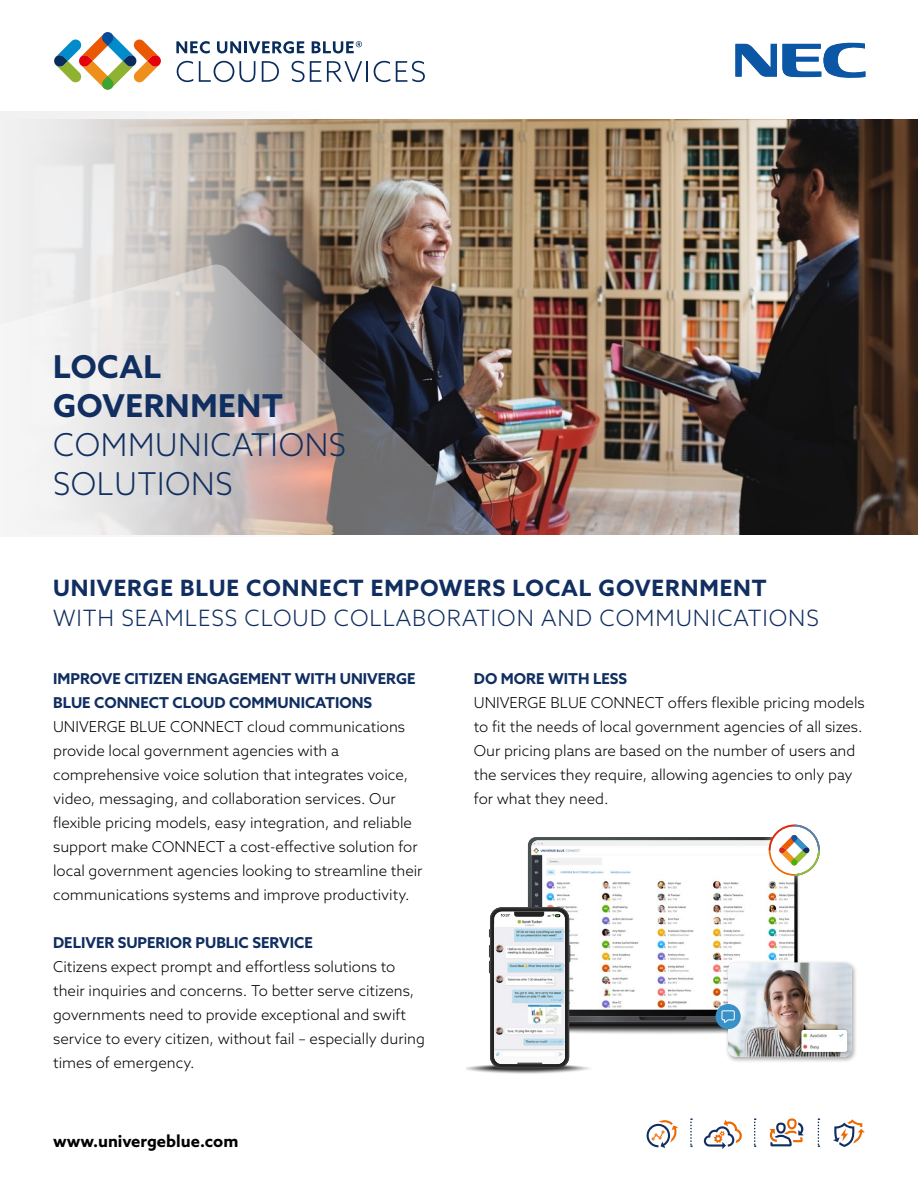
<style>
.page{position:relative;width:918px;height:1188px;background:#fff}
.page>*{position:absolute;margin:0;border:0;box-sizing:border-box;transform-origin:0 0}
.t1{font:300 31.5px/39px "Azo Sans";letter-spacing:.02em;color:#102e60}
.t2{font:700 31.5px/39px "Azo Sans";letter-spacing:.02em;color:#102e60}
.t3{font:300 22.5px "Azo Sans";letter-spacing:.04em;color:#102e60}
.t4{font:700 22.5px "Azo Sans";letter-spacing:.04em;color:#102e60}
.t5{font:700 16.5px "Azo Sans";color:#000}
.t6{font:300 15px/24px "Azo Sans";color:#000}
.t7{font:700 15px/24px "Azo Sans";color:#102e60}
</style>
<div class="page">
<img style="left:332px;top:119px;width:586px;height:415px">
<svg style="left:0;top:111px;width:332px;height:153px"></svg>
<img style="left:0;top:264px;width:551px;height:271px">
<svg style="left:647px;top:1120px;width:31px;height:28px"></svg>
<svg style="left:769px;top:1118px;width:35px;height:28px"></svg>
<svg style="left:704px;top:1120px;width:38px;height:29px"></svg>
<svg style="left:833px;top:1119px;width:32px;height:28px"></svg>
<svg style="left:818px;top:1118px;width:1px;height:29px"></svg>
<svg style="left:754px;top:1118px;width:2px;height:29px"></svg>
<svg style="left:690px;top:1118px;width:2px;height:29px"></svg>
<svg style="left:176px;top:41px;width:34px;height:12px"></svg>
<svg style="left:217px;top:41px;width:87px;height:12px"></svg>
<svg style="left:312px;top:41px;width:50px;height:12px"></svg>
<svg style="left:177px;top:61px;width:16px;height:21px"></svg>
<svg style="left:199px;top:61px;width:56px;height:21px"></svg>
<svg style="left:262px;top:61px;width:17px;height:21px"></svg>
<svg style="left:292px;top:61px;width:29px;height:21px"></svg>
<svg style="left:327px;top:61px;width:41px;height:21px"></svg>
<svg style="left:374px;top:61px;width:16px;height:21px"></svg>
<svg style="left:396px;top:61px;width:29px;height:21px"></svg>
<svg style="left:54px;top:32px;width:107px;height:58px"></svg>
<svg style="left:735px;top:42px;width:130px;height:36px"></svg>
<div style="left:725px;top:960px;width:133px;height:103px;background:#000;opacity:.35"></div>
<img style="left:836px;top:963px;width:16px;height:94px">
<div style="left:799px;top:1027px;width:50px;height:27px;background:#000;opacity:.35"></div>
<img style="left:836px;top:1030px;width:11px;height:22px">
<svg style="left:466px;top:824px;width:370px;height:250px"></svg>
<h1 class="t2" style="left:53px;top:346px;width:231px">LOCAL<br>GOVERNMENT</h1>
<h1 class="t1" style="left:53px;top:425px;width:294px">COMMUNICATIONS<br>SOLUTIONS</h1>
<h2 class="t4" style="left:53px;top:574px;width:715px">UNIVERGE BLUE CONNECT EMPOWERS LOCAL GOVERNMENT</h2>
<h2 class="t3" style="left:53px;top:604px;width:767px">WITH SEAMLESS CLOUD COLLABORATION AND COMMUNICATIONS</h2>
<p class="t7" style="left:53px;top:667px;width:364px">IMPROVE CITIZEN ENGAGEMENT WITH UNIVERGE<br>BLUE CONNECT CLOUD COMMUNICATIONS</p>
<p class="t6" style="left:53px;top:715px;width:371px">UNIVERGE BLUE CONNECT cloud communications provide local government agencies with a comprehensive voice solution that integrates voice, video, messaging, and collaboration services. Our flexible pricing models, easy integration, and reliable support make CONNECT a cost-effective solution for local government agencies looking to streamline their communications systems and improve productivity.</p>
<p class="t7" style="left:53px;top:931px;width:261px">DELIVER SUPERIOR PUBLIC SERVICE</p>
<p class="t6" style="left:53px;top:955px;width:373px">Citizens expect prompt and effortless solutions to their inquiries and concerns. To better serve citizens, governments need to provide exceptional and swift service to every citizen, without fail – especially during times of emergency.</p>
<p class="t5" style="left:53px;top:1130px;width:187px">www.univergeblue.com</p>
<p class="t7" style="left:474px;top:667px;width:155px">DO MORE WITH LESS</p>
<p class="t6" style="left:474px;top:691px;width:392px">UNIVERGE BLUE CONNECT offers flexible pricing models to fit the needs of local government agencies of all sizes.<br>Our pricing plans are based on the number of users and the services they require, allowing agencies to only pay for what they need.</p>
</div>
